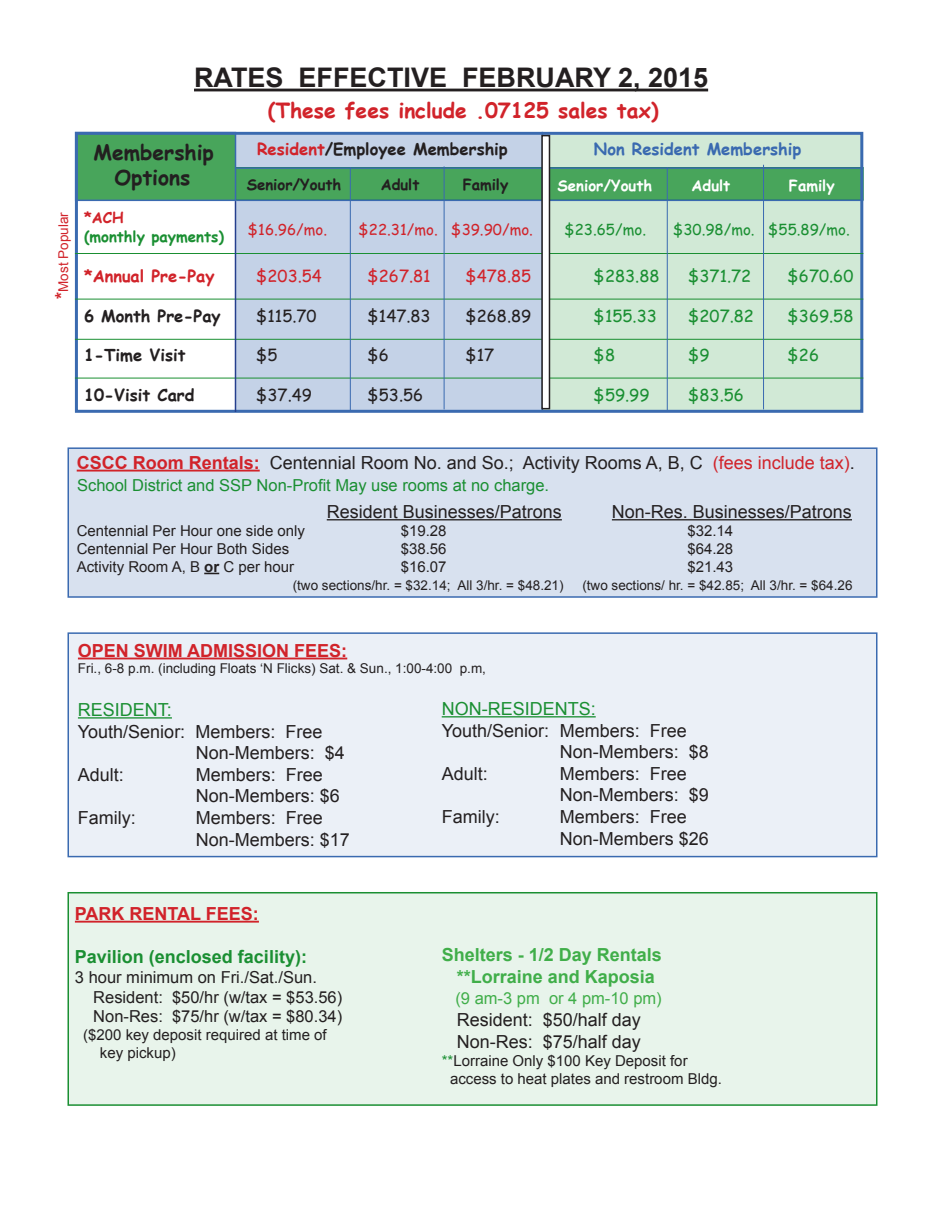
<style>
.page{position:relative;width:945px;height:1215px;background:#fff}
.page>*{position:absolute;margin:0;border:0;box-sizing:border-box;transform-origin:0 0}
.t1{font:700 27px "Arial";color:#231f20}
.t2{font:700 21px "Comic Sans MS";color:#d1232a}
.t3{font:700 21px "Comic Sans MS";color:#231f20}
.t4{font:18px "Arial";color:#231f20}
.t5{font:700 18px "Arial";color:#40ae49}
.t6{font:700 18px "Arial";color:#d1232a}
.t7{font:700 18px "Arial";color:#1a8f32}
.t8{font:18px "Arial";color:#1a8f32}
.t9{font:16.5px "Arial";color:#231f20}
.t10{font:700 16.5px "Comic Sans MS";color:#231f20}
.t11{font:16.5px "Comic Sans MS";color:#1a8f32}
.t12{font:16.5px "Arial";color:#1a8f32}
.t13{font:16.5px "Comic Sans MS";color:#231f20}
.t14{font:16.5px "Comic Sans MS";color:#d1232a}
.t15{font:700 16.5px "Comic Sans MS";color:#3a6ab0}
.t16{font:16.5px "Arial";color:#40ae49}
.t17{font:700 16.5px "Comic Sans MS";color:#d1232a}
.t18{font:15px "Arial";color:#231f20}
.t19{font:15px "Comic Sans MS";color:#d1232a}
.t20{font:15px "Comic Sans MS";color:#1a8f32}
.t21{font:700 15px "Comic Sans MS";color:#231f20}
.t22{font:700 15px "Comic Sans MS";color:#fff}
.t23{font:700 15px "Comic Sans MS";color:#1a8f32}
.t24{font:700 15px "Comic Sans MS";color:#d1232a}
.t25{font:13.5px "Arial";color:#231f20}
.t26{font:13.5px "Arial";color:#d1232a}
.s1{font-weight:700;font-size:18px}
.s2{color:#d1232a}
.s3{font-weight:700;color:#d1232a}
.s4{font-weight:700}
.s5{color:#1a8f32}
</style>
<div class="page">
<div style="left:68px;top:632px;width:810px;height:225px;background:#ebf0f7;border:2px solid #3a6ab0"></div>
<hr style="left:194px;top:89px;width:514px;height:2px;background:#231f20">
<div style="left:236px;top:135px;width:306px;height:275px;background:#c4d2e7"></div>
<div style="left:543px;top:135px;width:317px;height:274px;background:#d1e9d6"></div>
<div style="left:235px;top:167px;width:628px;height:33px;background:#48a55b;border:1px solid #1a8f32"></div>
<div style="left:75px;top:132px;width:161px;height:69px;background:#48a55b;border:2px solid #3a6ab0"></div>
<div style="left:75px;top:132px;width:788px;height:281px;border:3px solid #3a6ab0"></div>
<hr style="left:236px;top:200px;width:627px;height:1px;background:#3a6ab0">
<hr style="left:236px;top:167px;width:627px;height:2px;background:#3a6ab0">
<hr style="left:542px;top:132px;width:1px;height:278px;background:#3a6ab0">
<hr style="left:75px;top:253px;width:788px;height:1px;background:#1a8f32">
<hr style="left:75px;top:299px;width:788px;height:1px;background:#1a8f32">
<hr style="left:75px;top:339px;width:788px;height:1px;background:#1a8f32">
<hr style="left:75px;top:378px;width:788px;height:1px;background:#1a8f32">
<hr style="left:235px;top:201px;width:1px;height:211px;background:#253f8e">
<hr style="left:350px;top:167px;width:1px;height:245px;background:#3a6ab0">
<hr style="left:444px;top:166px;width:1px;height:243px;background:#3a6ab0">
<hr style="left:667px;top:167px;width:1px;height:245px;background:#3a6ab0">
<div style="left:542px;top:136px;width:7px;height:273px;background:#fff"></div>
<div style="left:541px;top:135px;width:9px;height:274px;border:2px solid #231f20"></div>
<hr style="left:763px;top:165px;width:1px;height:244px;background:#3a6ab0">
<div style="left:68px;top:447px;width:810px;height:151px;background:#d8e1ef;border:2px solid #3a6ab0"></div>
<hr style="left:77px;top:470px;width:183px;height:2px;background:#d1232a">
<hr style="left:327px;top:519px;width:235px;height:1px;background:#231f20">
<hr style="left:612px;top:519px;width:240px;height:1px;background:#231f20">
<svg style="left:204px;top:573px;width:15px;height:1px"></svg>
<div style="left:68px;top:892px;width:810px;height:214px;background:#e8f4eb;border:2px solid #1a8f32"></div>
<hr style="left:75px;top:921px;width:184px;height:2px;background:#d1232a">
<hr style="left:78px;top:658px;width:269px;height:1px;background:#d1232a">
<hr style="left:78px;top:717px;width:94px;height:2px;background:#1a8f32">
<hr style="left:442px;top:716px;width:154px;height:1px;background:#1a8f32">
<p class="t1" style="left:194px;top:60px;width:516px">RATES EFFECTIVE FEBRUARY 2, 2015</p>
<p class="t26" style="left:55px;top:299px;width:88px;rotate:-90deg"><span class="s1">*</span>Most Popular</p>
<p class="t2" style="left:268px;top:95px;width:392px">(These fees include .07125 sales tax)</p>
<p class="t10" style="left:257px;top:137px;width:252px"><span class="s2">Resident</span>/Employee Membership</p>
<p class="t21" style="left:247px;top:173px;width:96px">Senior/Youth</p>
<p class="t21" style="left:381px;top:173px;width:40px">Adult</p>
<p class="t21" style="left:463px;top:173px;width:47px">Family</p>
<p class="t15" style="left:594px;top:137px;width:209px">Non Resident Membership</p>
<p class="t22" style="left:558px;top:174px;width:96px">Senior/Youth</p>
<p class="t22" style="left:692px;top:174px;width:40px">Adult</p>
<p class="t22" style="left:789px;top:174px;width:47px">Family</p>
<p class="t3" style="left:94px;top:137px;width:122px">Membership</p>
<p class="t3" style="left:114px;top:162px;width:78px">Options</p>
<p class="t24" style="left:84px;top:206px;width:41px">*ACH</p>
<p class="t23" style="left:84px;top:226px;width:141px">(monthly payments)</p>
<p class="t17" style="left:84px;top:264px;width:132px">*Annual Pre-Pay</p>
<p class="t14" style="left:256px;top:264px;width:67px">$203.54</p>
<p class="t14" style="left:368px;top:264px;width:65px">$267.81</p>
<p class="t14" style="left:465px;top:264px;width:67px">$478.85</p>
<p class="t11" style="left:594px;top:264px;width:67px">$283.88</p>
<p class="t11" style="left:688px;top:264px;width:65px">$371.72</p>
<p class="t11" style="left:788px;top:264px;width:67px">$670.60</p>
<p class="t10" style="left:84px;top:303px;width:138px">6 Month Pre-Pay</p>
<p class="t13" style="left:256px;top:303px;width:62px">$115.70</p>
<p class="t13" style="left:368px;top:303px;width:65px">$147.83</p>
<p class="t13" style="left:465px;top:303px;width:67px">$268.89</p>
<p class="t11" style="left:594px;top:303px;width:65px">$155.33</p>
<p class="t11" style="left:688px;top:303px;width:67px">$207.82</p>
<p class="t11" style="left:788px;top:303px;width:67px">$369.58</p>
<p class="t10" style="left:84px;top:343px;width:103px">1-Time Visit</p>
<p class="t13" style="left:256px;top:343px;width:23px">$5</p>
<p class="t13" style="left:368px;top:343px;width:23px">$6</p>
<p class="t13" style="left:465px;top:343px;width:30px">$17</p>
<p class="t11" style="left:594px;top:343px;width:23px">$8</p>
<p class="t11" style="left:688px;top:343px;width:23px">$9</p>
<p class="t11" style="left:788px;top:343px;width:33px">$26</p>
<p class="t10" style="left:84px;top:383px;width:112px">10-Visit Card</p>
<p class="t13" style="left:256px;top:383px;width:57px">$37.49</p>
<p class="t13" style="left:368px;top:383px;width:57px">$53.56</p>
<p class="t11" style="left:594px;top:383px;width:57px">$59.99</p>
<p class="t11" style="left:688px;top:383px;width:57px">$83.56</p>
<p class="t19" style="left:248px;top:219px;width:81px">$16.96/mo.</p>
<p class="t19" style="left:359px;top:219px;width:176px">$22.31/mo. $39.90/mo.</p>
<p class="t20" style="left:564px;top:219px;width:83px">$23.65/mo.</p>
<p class="t20" style="left:673px;top:219px;width:178px">$30.98/mo. $55.89/mo.</p>
<p class="t4" style="left:77px;top:451px;width:780px"><span class="s3">CSCC Room Rentals:</span> Centennial Room No. and So.; Activity Rooms A, B, C <span class="s2">(fees include tax)</span>.</p>
<p class="t4" style="left:327px;top:500px;width:237px">Resident Businesses/Patrons</p>
<p class="t4" style="left:612px;top:500px;width:242px">Non-Res. Businesses/Patrons</p>
<p class="t18" style="left:77px;top:521px;width:230px">Centennial Per Hour one side only</p>
<p class="t18" style="left:401px;top:521px;width:47px">$19.28</p>
<p class="t18" style="left:687px;top:521px;width:47px">$32.14</p>
<p class="t18" style="left:77px;top:539px;width:214px">Centennial Per Hour Both Sides</p>
<p class="t18" style="left:401px;top:539px;width:47px">$38.56</p>
<p class="t18" style="left:687px;top:539px;width:47px">$64.28</p>
<p class="t18" style="left:77px;top:557px;width:219px">Activity Room A, B <span class="s4">or</span> C per hour</p>
<p class="t18" style="left:401px;top:557px;width:47px">$16.07</p>
<p class="t18" style="left:687px;top:557px;width:47px">$21.43</p>
<p class="t25" style="left:293px;top:576px;width:272px">(two sections/hr. = $32.14; All 3/hr. = $48.21)</p>
<p class="t25" style="left:582px;top:576px;width:272px">(two sections/ hr. = $42.85; All 3/hr. = $64.26</p>
<p class="t12" style="left:77px;top:474px;width:473px">School District and SSP Non-Profit May use rooms at no charge.</p>
<p class="t6" style="left:78px;top:638px;width:271px">OPEN SWIM ADMISSION FEES:</p>
<p class="t25" style="left:78px;top:659px;width:410px">Fri., 6-8 p.m. (including Floats ‘N Flicks) Sat. &amp; Sun., 1:00-4:00 p.m,</p>
<p class="t8" style="left:78px;top:698px;width:96px">RESIDENT:</p>
<p class="t4" style="left:78px;top:719px;width:246px">Youth/Senior: Members: Free</p>
<p class="t4" style="left:196px;top:741px;width:151px">Non-Members: $4</p>
<p class="t4" style="left:78px;top:763px;width:48px">Adult:</p>
<p class="t4" style="left:196px;top:763px;width:129px">Members: Free</p>
<p class="t4" style="left:196px;top:784px;width:146px">Non-Members: $6</p>
<p class="t4" style="left:78px;top:806px;width:59px">Family:</p>
<p class="t4" style="left:196px;top:806px;width:129px">Members: Free</p>
<p class="t4" style="left:196px;top:827px;width:156px">Non-Members: $17</p>
<p class="t8" style="left:442px;top:697px;width:156px">NON-RESIDENTS:</p>
<p class="t4" style="left:442px;top:718px;width:247px">Youth/Senior: Members: Free</p>
<p class="t4" style="left:560px;top:740px;width:151px">Non-Members: $8</p>
<p class="t4" style="left:442px;top:762px;width:48px">Adult:</p>
<p class="t4" style="left:560px;top:762px;width:129px">Members: Free</p>
<p class="t4" style="left:560px;top:783px;width:151px">Non-Members: $9</p>
<p class="t4" style="left:442px;top:805px;width:59px">Family:</p>
<p class="t4" style="left:560px;top:805px;width:129px">Members: Free</p>
<p class="t4" style="left:560px;top:826px;width:151px">Non-Members $26</p>
<p class="t6" style="left:75px;top:901px;width:186px">PARK RENTAL FEES:</p>
<p class="t7" style="left:75px;top:945px;width:234px">Pavilion (enclosed facility):</p>
<p class="t9" style="left:75px;top:966px;width:244px">3 hour minimum on Fri./Sat./Sun.</p>
<p class="t9" style="left:93px;top:986px;width:251px">Resident: $50/hr (w/tax = $53.56)</p>
<p class="t9" style="left:93px;top:1006px;width:250px">Non-Res: $75/hr (w/tax = $80.34)</p>
<p class="t18" style="left:83px;top:1025px;width:245px">($200 key deposit required at time of</p>
<p class="t18" style="left:100px;top:1043px;width:77px">key pickup)</p>
<p class="t5" style="left:442px;top:943px;width:222px">Shelters - 1/2 Day Rentals</p>
<p class="t5" style="left:457px;top:964px;width:200px">**Lorraine and Kaposia</p>
<p class="t16" style="left:455px;top:988px;width:208px">(9 am-3 pm or 4 pm-10 pm)</p>
<p class="t4" style="left:457px;top:1008px;width:186px">Resident: $50/half day</p>
<p class="t4" style="left:457px;top:1029px;width:186px">Non-Res: $75/half day</p>
<p class="t18" style="left:442px;top:1050px;width:247px"><span class="s5">**</span>Lorraine Only $100 Key Deposit for</p>
<p class="t18" style="left:450px;top:1068px;width:273px">access to heat plates and restroom Bldg.</p>
</div>
